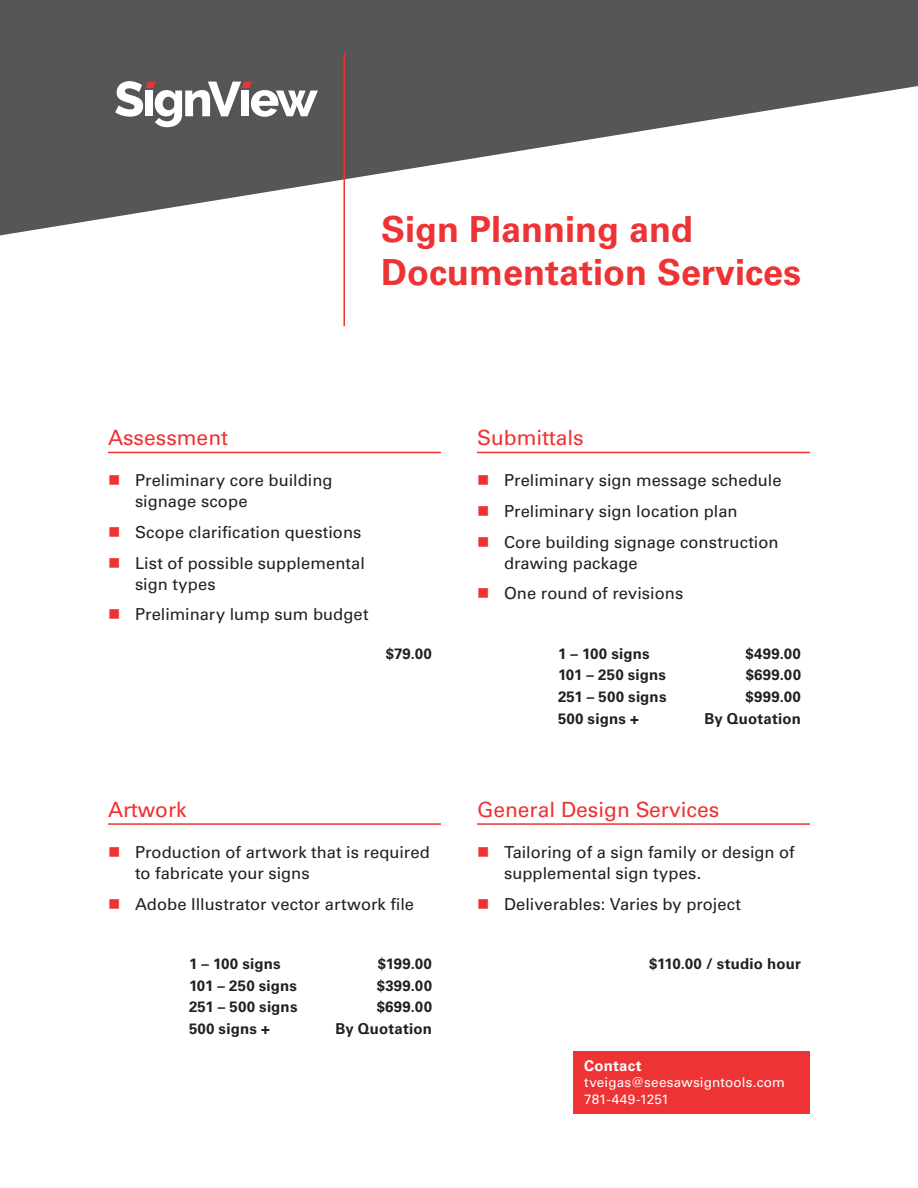
<style>
.page{position:relative;width:918px;height:1188px;background:#fff}
.page>*{position:absolute;margin:0;border:0;box-sizing:border-box;transform-origin:0 0}
.Big_Red_Heading{font:700 36px/43.2px "Univers LT Std";color:#ee3334}
.Little_Red_Heading_u{font:21px "Univers LT Std";color:#ee3334}
.t1{font:16.5px/21px "Univers LT Std";color:#231f20}
.Pricing{font:700 15px "Univers LT Std";letter-spacing:.015em;color:#231f20}
.sub_heading{font:700 15px "Univers LT Std";letter-spacing:.015em;color:#fff}
.text-bullety_but_wit{font:13.5px "Univers LT Std";letter-spacing:.01em;color:#fff}
</style>
<div class="page">
<svg style="left:0;top:0;width:918px;height:235px;fill:#555656"></svg>
<div style="left:108px;top:54px;width:216px;height:110px;background:#545554"></div>
<svg style="left:115px;top:81px;width:203px;height:46px"></svg>
<hr style="left:108px;top:452px;width:333px;height:1px;background:#ee3334">
<hr style="left:477px;top:452px;width:333px;height:1px;background:#ee3334">
<hr style="left:108px;top:823px;width:333px;height:2px;background:#ee3334">
<hr style="left:477px;top:823px;width:333px;height:2px;background:#ee3334">
<div style="left:574px;top:1052px;width:236px;height:62px;background:#ee3334"></div>
<hr style="left:344px;top:54px;width:1px;height:272px;background:#ee3334">
<p class="Big_Red_Heading" style="left:381px;top:208px;width:422px">Sign Planning and<br>Documentation Services</p>
<p class="Little_Red_Heading_u" style="left:108px;top:425px;width:122px">Assessment</p>
<p class="t1" style="left:135px;top:470px;width:199px">Preliminary core building signage scope</p>
<p class="t1" style="left:135px;top:522px;width:228px">Scope clarification questions</p>
<p class="t1" style="left:135px;top:552px;width:231px">List of possible supplemental sign types</p>
<p class="t1" style="left:135px;top:604px;width:235px">Preliminary lump sum budget</p>
<p class="Pricing" style="left:386px;top:645px;width:48px">$79.00</p>
<p class="Little_Red_Heading_u" style="left:477px;top:425px;width:108px">Submittals</p>
<p class="t1" style="left:504px;top:470px;width:279px">Preliminary sign message schedule</p>
<p class="t1" style="left:504px;top:501px;width:235px">Preliminary sign location plan</p>
<p class="t1" style="left:504px;top:531px;width:276px">Core building signage construction drawing package</p>
<p class="t1" style="left:504px;top:583px;width:181px">One round of revisions</p>
<p class="Pricing" style="left:558px;top:645px;width:93px">1 – 100 signs</p>
<p class="Pricing" style="left:746px;top:645px;width:57px">$499.00</p>
<p class="Pricing" style="left:558px;top:666px;width:110px">101 – 250 signs</p>
<p class="Pricing" style="left:746px;top:666px;width:57px">$699.00</p>
<p class="Pricing" style="left:558px;top:688px;width:110px">251 – 500 signs</p>
<p class="Pricing" style="left:746px;top:688px;width:57px">$999.00</p>
<p class="Pricing" style="left:558px;top:710px;width:82px">500 signs +</p>
<p class="Pricing" style="left:704px;top:710px;width:98px">By Quotation</p>
<p class="Little_Red_Heading_u" style="left:108px;top:797px;width:80px">Artwork</p>
<p class="t1" style="left:135px;top:842px;width:296px">Production of artwork that is required to fabricate your signs</p>
<p class="t1" style="left:135px;top:893px;width:281px">Adobe Illustrator vector artwork file</p>
<p class="Pricing" style="left:189px;top:955px;width:93px">1 – 100 signs</p>
<p class="Pricing" style="left:378px;top:955px;width:56px">$199.00</p>
<p class="Pricing" style="left:189px;top:976px;width:110px">101 – 250 signs</p>
<p class="Pricing" style="left:377px;top:976px;width:57px">$399.00</p>
<p class="Pricing" style="left:189px;top:998px;width:110px">251 – 500 signs</p>
<p class="Pricing" style="left:377px;top:998px;width:57px">$699.00</p>
<p class="Pricing" style="left:189px;top:1020px;width:82px">500 signs +</p>
<p class="Pricing" style="left:335px;top:1020px;width:98px">By Quotation</p>
<p class="Little_Red_Heading_u" style="left:477px;top:797px;width:244px">General Design Services</p>
<p class="t1" style="left:504px;top:842px;width:292px">Tailoring of a sign family or design of supplemental sign types.</p>
<p class="t1" style="left:504px;top:893px;width:239px">Deliverables: Varies by project</p>
<p class="Pricing" style="left:649px;top:955px;width:153px">$110.00 / studio hour</p>
<p class="sub_heading" style="left:584px;top:1057px;width:59px">Contact</p>
<p class="text-bullety_but_wit" style="left:584px;top:1075px;width:202px">tveigas@seesawsigntools.com</p>
<p class="text-bullety_but_wit" style="left:584px;top:1091px;width:86px">781-449-1251</p>
</div>
